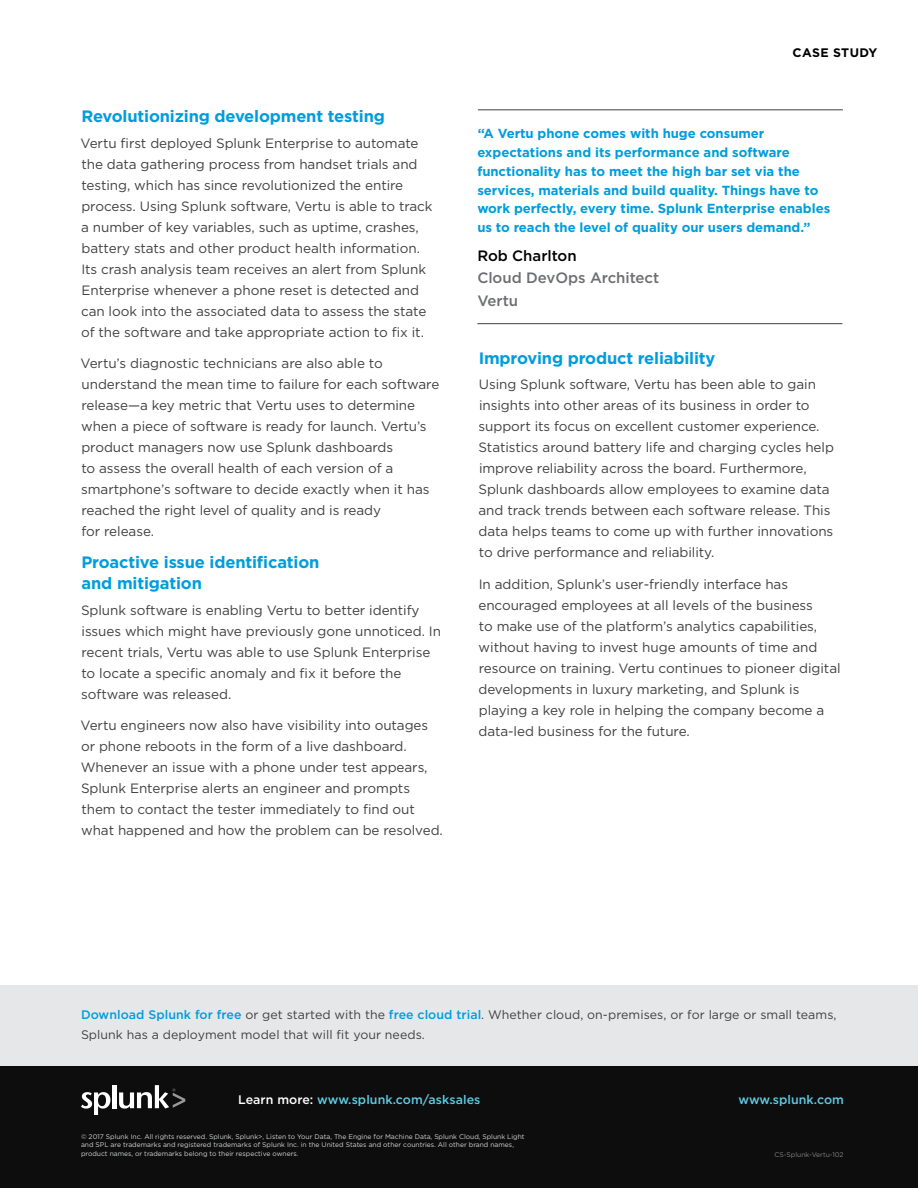
<style>
.page{position:relative;width:918px;height:1188px;background:#fff}
.page>*{position:absolute;margin:0;border:0;box-sizing:border-box;transform-origin:0 0}
.Blue_Subheads{font:700 16.5px/21px "Gotham";letter-spacing:-.01em;color:#009ddc}
.Quote_Company_Name{font:500 15px "Gotham";letter-spacing:-.005em;color:#6d6e71}
.Quote_Job_Title{font:500 15px "Gotham";letter-spacing:-.005em;color:#000}
.Body_Text{font:13.5px/21px "Gotham";letter-spacing:-.005em;color:#414042}
.Quote__Small{font:700 13.2px/18.8px "Gotham";letter-spacing:-.005em;color:#009ddc}
.Learn_more{font:500 12.45px "Gotham";letter-spacing:.005em;color:#61cae5}
.Download_box_body_te{font:500 12.45px "Gotham";letter-spacing:.005em;color:#61cae5}
.Download_box_body_te-2{font:12.3px/19.5px "Gotham";letter-spacing:.005em;color:#414042}
.t1{font:700 12.3px "Gotham";letter-spacing:.03em;color:#000}
.Copyright{font:6.75px/8.7px "Gotham";color:#d1d3d4}
.Filename{font:6.75px "Gotham";color:#808285}
.s1{font-weight:500;font-size:12.45px;color:#009ddc}
.s2{color:#fff}
</style>
<div class="page">
<div style="left:0;top:986px;width:918px;height:82px;background:#e6e7e8"></div>
<div style="left:0;top:1066px;width:918px;height:122px;background:#0d0d0d"></div>
<svg style="left:81px;top:1092px;width:29px;height:22px"></svg>
<hr style="left:112px;top:1085px;width:4px;height:23px;background:#fff">
<svg style="left:119px;top:1085px;width:66px;height:24px"></svg>
<hr style="left:478px;top:109px;width:365px;height:1px;background:#414042">
<hr style="left:477px;top:323px;width:365px;height:1px;background:#414042">
<p class="Blue_Subheads" style="left:81px;top:106px;width:305px">Revolutionizing development testing</p>
<p class="Body_Text" style="left:81px;top:132px;width:354px">Vertu first deployed Splunk Enterprise to automate the data gathering process from handset trials and testing, which has since revolutionized the entire process. Using Splunk software, Vertu is able to track a number of key variables, such as uptime, crashes, battery stats and other product health information.<br>Its crash analysis team receives an alert from Splunk Enterprise whenever a phone reset is detected and can look into the associated data to assess the state of the software and take appropriate action to fix it.</p>
<p class="Body_Text" style="left:81px;top:353px;width:360px">Vertu’s diagnostic technicians are also able to understand the mean time to failure for each software release—a key metric that Vertu uses to determine when a piece of software is ready for launch. Vertu’s product managers now use Splunk dashboards<br>to assess the overall health of each version of a smartphone’s software to decide exactly when it has reached the right level of quality and is ready<br>for release.</p>
<p class="Blue_Subheads" style="left:81px;top:552px;width:240px">Proactive issue identification and mitigation</p>
<p class="Body_Text" style="left:81px;top:599px;width:362px">Splunk software is enabling Vertu to better identify issues which might have previously gone unnoticed. In recent trials, Vertu was able to use Splunk Enterprise to locate a specific anomaly and fix it before the software was released.</p>
<p class="Body_Text" style="left:81px;top:715px;width:364px">Vertu engineers now also have visibility into outages or phone reboots in the form of a live dashboard.<br>Whenever an issue with a phone under test appears, Splunk Enterprise alerts an engineer and prompts them to contact the tester immediately to find out what happened and how the problem can be resolved.</p>
<p class="t1" style="left:793px;top:44px;width:86px">CASE STUDY</p>
<p class="Quote__Small" style="left:477px;top:124px;width:354px">“A Vertu phone comes with huge consumer expectations and its performance and software functionality has to meet the high bar set via the services, materials and build quality. Things have to work perfectly, every time. Splunk Enterprise enables us to reach the level of quality our users demand.”</p>
<p class="Quote_Job_Title" style="left:477px;top:246px;width:101px">Rob Charlton</p>
<p class="Quote_Company_Name" style="left:477px;top:268px;width:183px">Cloud DevOps Architect</p>
<p class="Quote_Company_Name" style="left:477px;top:291px;width:42px">Vertu</p>
<p class="Blue_Subheads" style="left:479px;top:347px;width:238px">Improving product reliability</p>
<p class="Body_Text" style="left:478px;top:373px;width:357px">Using Splunk software, Vertu has been able to gain insights into other areas of its business in order to support its focus on excellent customer experience.<br>Statistics around battery life and charging cycles help improve reliability across the board. Furthermore, Splunk dashboards allow employees to examine data and track trends between each software release. This data helps teams to come up with further innovations to drive performance and reliability.</p>
<p class="Body_Text" style="left:478px;top:573px;width:364px">In addition, Splunk’s user-friendly interface has encouraged employees at all levels of the business<br>to make use of the platform’s analytics capabilities, without having to invest huge amounts of time and resource on training. Vertu continues to pioneer digital developments in luxury marketing, and Splunk is playing a key role in helping the company become a data-led business for the future.</p>
<p class="Download_box_body_te-2" style="left:81px;top:1005px;width:757px"><span class="s1">Download Splunk for free</span> or get started with the <span class="s1">free cloud trial</span>. Whether cloud, on-premises, or for large or small teams,<br>Splunk has a deployment model that will fit your needs.</p>
<p class="Learn_more" style="left:238px;top:1091px;width:244px"><span class="s2">Learn more:</span> www.splunk.com/asksales</p>
<p class="Download_box_body_te" style="left:738px;top:1091px;width:107px">www.splunk.com</p>
<p class="Copyright" style="left:81px;top:1132px;width:445px">© 2017 Splunk Inc. All rights reserved. Splunk, Splunk&gt;, Listen to Your Data, The Engine for Machine Data, Splunk Cloud, Splunk Light and SPL are trademarks and registered trademarks of Splunk Inc. in the United States and other countries. All other brand names, product names, or trademarks belong to their respective owners.</p>
<p class="Filename" style="left:775px;top:1150px;width:71px">CS-Splunk-Vertu-102</p>
</div>
